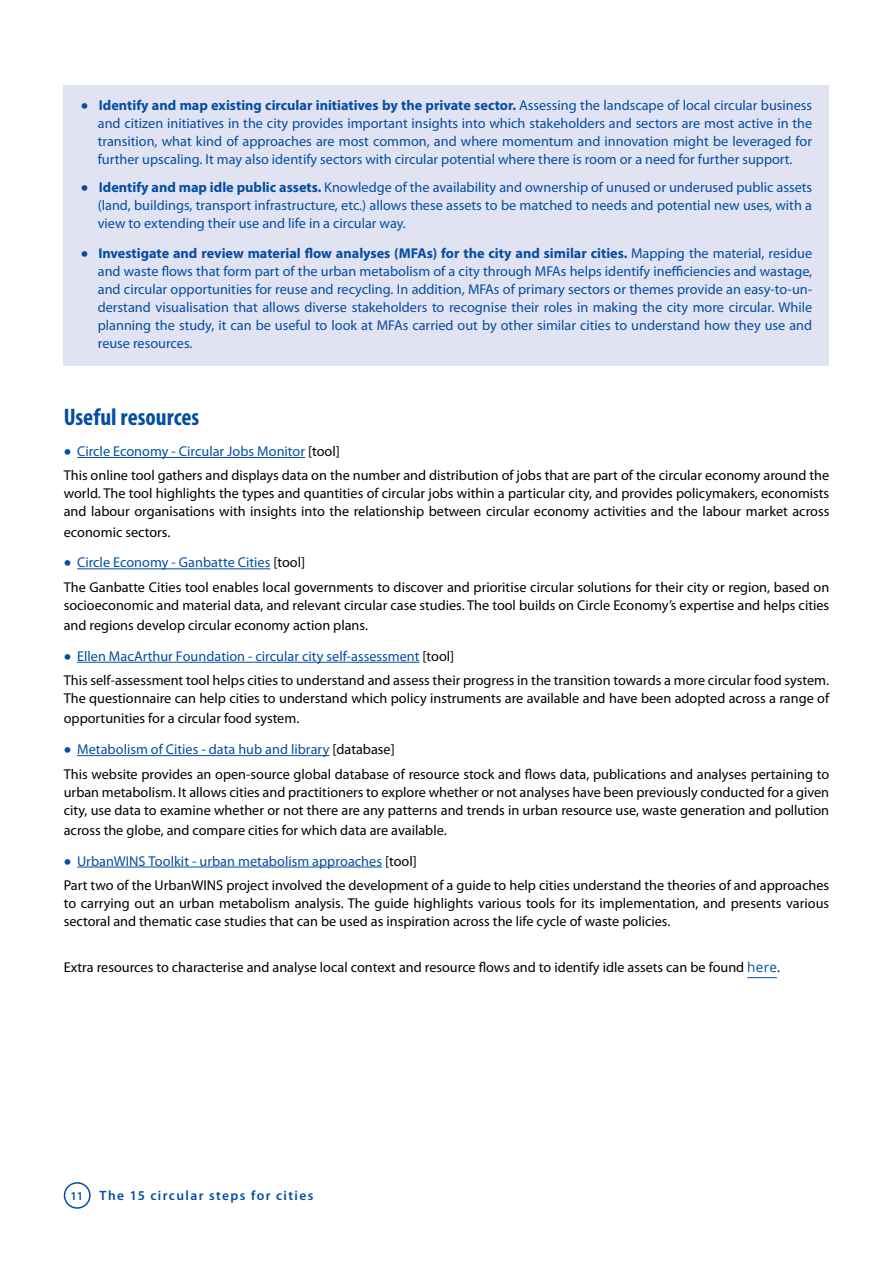
<style>
.page{position:relative;width:893px;height:1263px;background:#fff}
.page>*{position:absolute;margin:0;border:0;box-sizing:border-box;transform-origin:0 0}
.t1{font:700 condensed 24px "Myriad Pro";color:#034ea2}
.t2{font:14.25px/24.5px "Myriad Pro";color:#000}
.t3{font:14.25px/18px "Myriad Pro";color:#034ea2;text-align:justify}
.t4{font:600 13.5px "Myriad Pro";letter-spacing:.105em;color:#034ea2}
.s1{font-size:27px}
.s2{font-weight:700}
.s3{font-size:27px;color:#034ea2}
.s4{color:#034ea2}
.s5{font-family:"Open Sans";font-size:13.5px;color:#034ea2}
.s6{font-size:12px}
</style>
<div class="page">
<div style="left:64px;top:85px;width:765px;height:280px;background:#e1e2f2"></div>
<hr style="left:77px;top:457px;width:228px;height:1px;background:#034ea2">
<hr style="left:77px;top:568px;width:193px;height:1px;background:#034ea2">
<hr style="left:77px;top:662px;width:342px;height:1px;background:#034ea2">
<hr style="left:77px;top:755px;width:252px;height:1px;background:#034ea2">
<hr style="left:77px;top:867px;width:305px;height:1px;background:#034ea2">
<hr style="left:747px;top:977px;width:30px;height:1px;background:#034ea2">
<div style="left:64px;top:1182px;width:27px;height:27px;border:2px solid #034ea2;border-radius:50%"></div>
<p class="t3" style="left:98px;top:96px;width:716px;text-indent:-17px"><span class="s1">•</span> <span class="s2">Identify and map existing circular initiatives by the private sector.</span> Assessing the landscape of local circular business and citizen initiatives in the city provides important insights into which stakeholders and sectors are most active in the transition, what kind of approaches are most common, and where momentum and innovation might be leveraged for further upscaling. It may also identify sectors with circular potential where there is room or a need for further support.</p>
<p class="t3" style="left:98px;top:177px;width:716px;text-indent:-17px"><span class="s1">•</span> <span class="s2">Identify and map idle public assets.</span> Knowledge of the availability and ownership of unused or underused public assets (land, buildings, transport infrastructure, etc.) allows these assets to be matched to needs and potential new uses, with a view to extending their use and life in a circular way.</p>
<p class="t3" style="left:98px;top:244px;width:716px;text-indent:-17px"><span class="s1">•</span> <span class="s2">Investigate and review material flow analyses (MFAs) for the city and similar cities.</span> Mapping the material, residue and waste flows that form part of the urban metabolism of a city through MFAs helps identify inefficiencies and wastage, and circular opportunities for reuse and recycling. In addition, MFAs of primary sectors or themes provide an easy-to-un&shy;derstand visualisation that allows diverse stakeholders to recognise their roles in making the city more circular. While planning the study, it can be useful to look at MFAs carried out by other similar cities to understand how they use and reuse resources.</p>
<h1 class="t1" style="left:64px;top:402px;width:137px">Useful resources</h1>
<p class="t2" style="left:64px;top:439px;width:767px"><span class="s3">•</span> <span class="s4">Circle Economy - Circular Jobs Monitor</span> [tool]<br>This online tool gathers and displays data on the number and distribution of jobs that are part of the circular economy around the</p>
<p class="t2" style="left:64px;top:484px;width:767px;line-height:18px">world. The tool highlights the types and quantities of circular jobs within a particular city, and provides policymakers, economists and labour organisations with insights into the relationship between circular economy activities and the labour market across</p>
<p class="t2" style="left:64px;top:519px;width:108px">economic sectors.</p>
<p class="t2" style="left:64px;top:550px;width:767px"><span class="s3">•</span> <span class="s4">Circle Economy - Ganbatte Cities</span> [tool]<br>The Ganbatte Cities tool enables local governments to discover and prioritise circular solutions for their city or region, based on</p>
<p class="t2" style="left:64px;top:595px;width:767px;line-height:20.2px">socioeconomic and material data, and relevant circular case studies. The tool builds on Circle Economy’s expertise and helps cities and regions develop circular economy action plans.</p>
<p class="t2" style="left:64px;top:643px;width:767px"><span class="s3">•</span> <span class="s4">Ellen MacArthur Foundation - circular city self-assessment</span> [tool]<br>This self-assessment tool helps cities to understand and assess their progress in the transition towards a more circular food system.</p>
<p class="t2" style="left:64px;top:688px;width:767px;line-height:20.2px">The questionnaire can help cities to understand which policy instruments are available and have been adopted across a range of opportunities for a circular food system.</p>
<p class="t2" style="left:64px;top:737px;width:767px"><span class="s3">•</span> <span class="s4">Metabolism of Cities - data hub and library</span> [database]<br>This website provides an open-source global database of resource stock and flows data, publications and analyses pertaining to</p>
<p class="t2" style="left:64px;top:782px;width:767px;line-height:18px">urban metabolism. It allows cities and practitioners to explore whether or not analyses have been previously conducted for a given city, use data to examine whether or not there are any patterns and trends in urban resource use, waste generation and pollution</p>
<p class="t2" style="left:64px;top:817px;width:384px">across the globe, and compare cities for which data are available.</p>
<p class="t2" style="left:64px;top:848px;width:767px"><span class="s3">•</span> <span class="s4">UrbanWINS Toolkit - urban metabolism approaches</span> [tool]<br>Part two of the UrbanWINS project involved the development of a guide to help cities understand the theories of and approaches</p>
<p class="t2" style="left:64px;top:894px;width:767px;line-height:18px">to carrying out an urban metabolism analysis. The guide highlights various tools for its implementation, and presents various sectoral and thematic case studies that can be used as inspiration across the life cycle of waste policies.</p>
<p class="t2" style="left:64px;top:954px;width:718px">Extra resources to characterise and analyse local context and resource flows and to identify idle assets can be found <span class="s5">here</span>.</p>
<p class="t4" style="left:71px;top:1187px;width:244px"><span class="s6">11</span> The 15 circular steps for cities</p>
</div>
